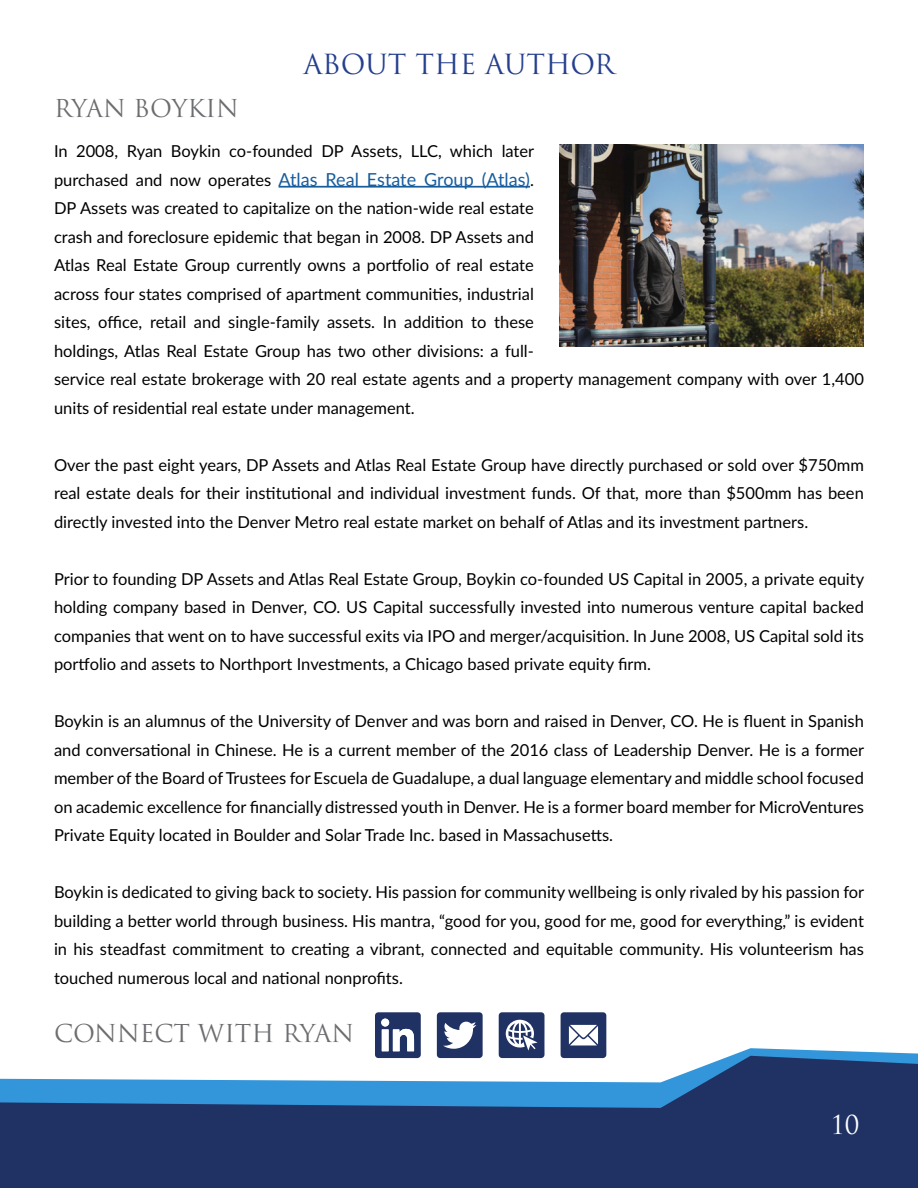
<style>
.page{position:relative;width:918px;height:1188px;background:#fff}
.page>*{position:absolute;margin:0;border:0;box-sizing:border-box;transform-origin:0 0}
.t1{font:27px "Trajan Pro";color:#253f8e}
.t2{font:25.5px "Trajan Pro";color:#fff}
.t3{font:24px "Trajan Pro";color:#6c6d70}
.t4{font:18px "Lato";color:#175d9e}
.t5{font:16.5px/28.5px "Lato";color:#000;text-align:justify}
.s1{font-size:16.5px;color:#000}
</style>
<div class="page">
<svg style="left:436px;top:1048px;width:482px;height:8px"></svg>
<svg style="left:0;top:1056px;width:918px;height:132px;background:#425d8b"></svg>
<hr style="left:279px;top:186px;width:251px;height:2px;background:#175d9e">
<img style="left:559px;top:144px;width:305px;height:203px">
<svg style="left:375px;top:1012px;width:46px;height:46px"></svg>
<div style="left:381px;top:1019px;width:8px;height:8px;background:#fff;border-radius:50%"></div>
<svg style="left:437px;top:1012px;width:46px;height:46px"></svg>
<svg style="left:499px;top:1012px;width:46px;height:46px;background:#526087"></svg>
<svg style="left:561px;top:1012px;width:45px;height:46px"></svg>
<p class="t3" style="left:54px;top:93px;width:186px">RYAN BOYKIN</p>
<p class="t1" style="left:303px;top:47px;width:313px">ABOUT THE AUTHOR</p>
<p class="t5" style="left:54px;top:136px;width:482px">In 2008, Ryan Boykin co-founded DP Assets, LLC, which later</p>
<p class="t4" style="left:54px;top:166px;width:481px"><span class="s1">purchased and now operates</span> Atlas Real Estate Group (Atlas)<span class="s1">.</span></p>
<p class="t5" style="left:54px;top:193px;width:811px;text-align:left">DP Assets was created to capitalize on the nation-wide real estate<br>crash and foreclosure epidemic that began in 2008. DP Assets and<br>Atlas Real Estate Group currently owns a portfolio of real estate<br>across four states comprised of apartment communities, industrial<br>sites, office, retail and single-family assets. In addition to these<br>holdings, Atlas Real Estate Group has two other divisions: a full-<br>service real estate brokerage with 20 real estate agents and a property management company with over 1,400 units of residential real estate under management.</p>
<p class="t5" style="left:54px;top:450px;width:811px">Over the past eight years, DP Assets and Atlas Real Estate Group have directly purchased or sold over $750mm real estate deals for their institutional and individual investment funds. Of that, more than $500mm has been directly invested into the Denver Metro real estate market on behalf of Atlas and its investment partners.</p>
<p class="t5" style="left:54px;top:564px;width:812px">Prior to founding DP Assets and Atlas Real Estate Group, Boykin co-founded US Capital in 2005, a private equity holding company based in Denver, CO. US Capital successfully invested into numerous venture capital backed companies that went on to have successful exits via IPO and merger/acquisition. In June 2008, US Capital sold its portfolio and assets to Northport Investments, a Chicago based private equity firm.</p>
<p class="t5" style="left:54px;top:706px;width:812px">Boykin is an alumnus of the University of Denver and was born and raised in Denver, CO. He is fluent in Spanish and conversational in Chinese. He is a current member of the 2016 class of Leadership Denver. He is a former member of the Board of Trustees for Escuela de Guadalupe, a dual language elementary and middle school focused on academic excellence for financially distressed youth in Denver. He is a former board member for MicroVentures Private Equity located in Boulder and Solar Trade Inc. based in Massachusetts.</p>
<p class="t5" style="left:54px;top:877px;width:812px">Boykin is dedicated to giving back to society. His passion for community wellbeing is only rivaled by his passion for building a better world through business. His mantra, “good for you, good for me, good for everything,” is evident in his steadfast commitment to creating a vibrant, connected and equitable community. His volunteerism has touched numerous local and national nonprofits.</p>
<p class="t3" style="left:54px;top:1018px;width:302px">CONNECT WITH RYAN</p>
<h2 class="t2" style="left:830px;top:1109px;width:31px">10</h2>
</div>
